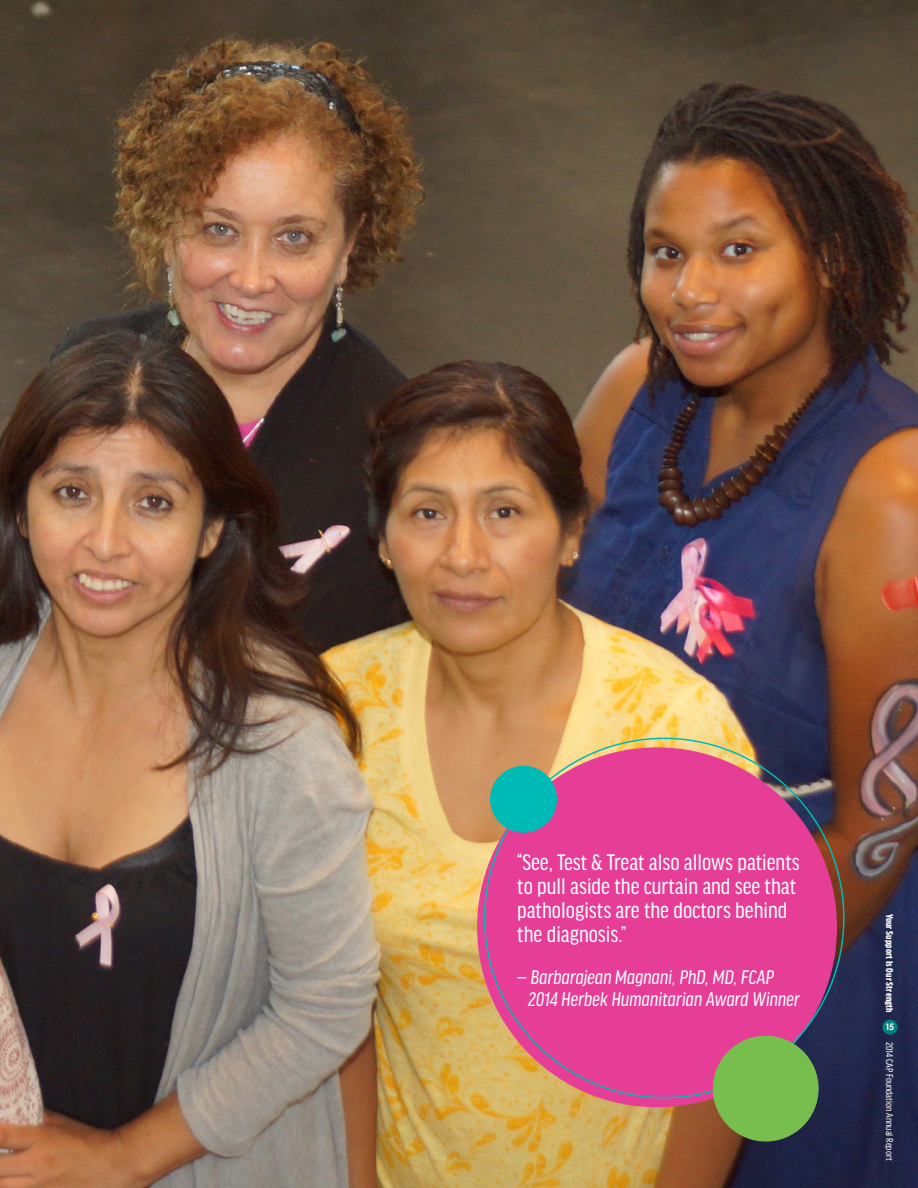
<style>
.page{position:relative;width:918px;height:1188px;background:#fff}
.page>*{position:absolute;margin:0;border:0;box-sizing:border-box;transform-origin:0 0}
.t1{font:condensed 24px/24px "Good Headline Pro";color:#fff}
.t2{font:italic condensed 21px "Good Headline Pro";color:#fff}
.t3{font:condensed 10.5px "Good Headline Pro";color:#fff}
.t4{font:900 condensed 10.5px "Good Headline Pro";letter-spacing:.01em;color:#fff}
.t5{font:700 9px "Century Gothic";color:#fff}
</style>
<div class="page">
<img style="left:0;top:0;width:918px;height:1188px">
<div style="left:882px;top:1020px;width:15px;height:15px;background:#00827c;border-radius:50%"></div>
<div style="left:477px;top:747px;width:360px;height:360px;background:#e63e97;border-radius:50%"></div>
<div style="left:490px;top:766px;width:67px;height:67px;background:#00bbb5;border-radius:50%"></div>
<div style="left:713px;top:1036px;width:106px;height:106px;background:#77be4e;border-radius:50%"></div>
<p class="t1" style="left:517px;top:850px;width:284px">“See, Test &amp; Treat also allows patients to pull aside the curtain and see that pathologists are the doctors behind the diagnosis.”</p>
<p class="t2" style="left:517px;top:966px;width:258px">— Barbarajean Magnani, PhD, MD, FCAP</p>
<p class="t2" style="left:528px;top:989px;width:273px">2014 Herbek Humanitarian Award Winner</p>
<p class="t4" style="left:895px;top:914px;width:100px;rotate:90deg">Your Support Is Our Strength</p>
<p class="t3" style="left:895px;top:1042px;width:120px;rotate:90deg">2014 CAP Foundation Annual Report</p>
<p class="t5" style="left:885px;top:1022px;width:10px">15</p>
</div>
